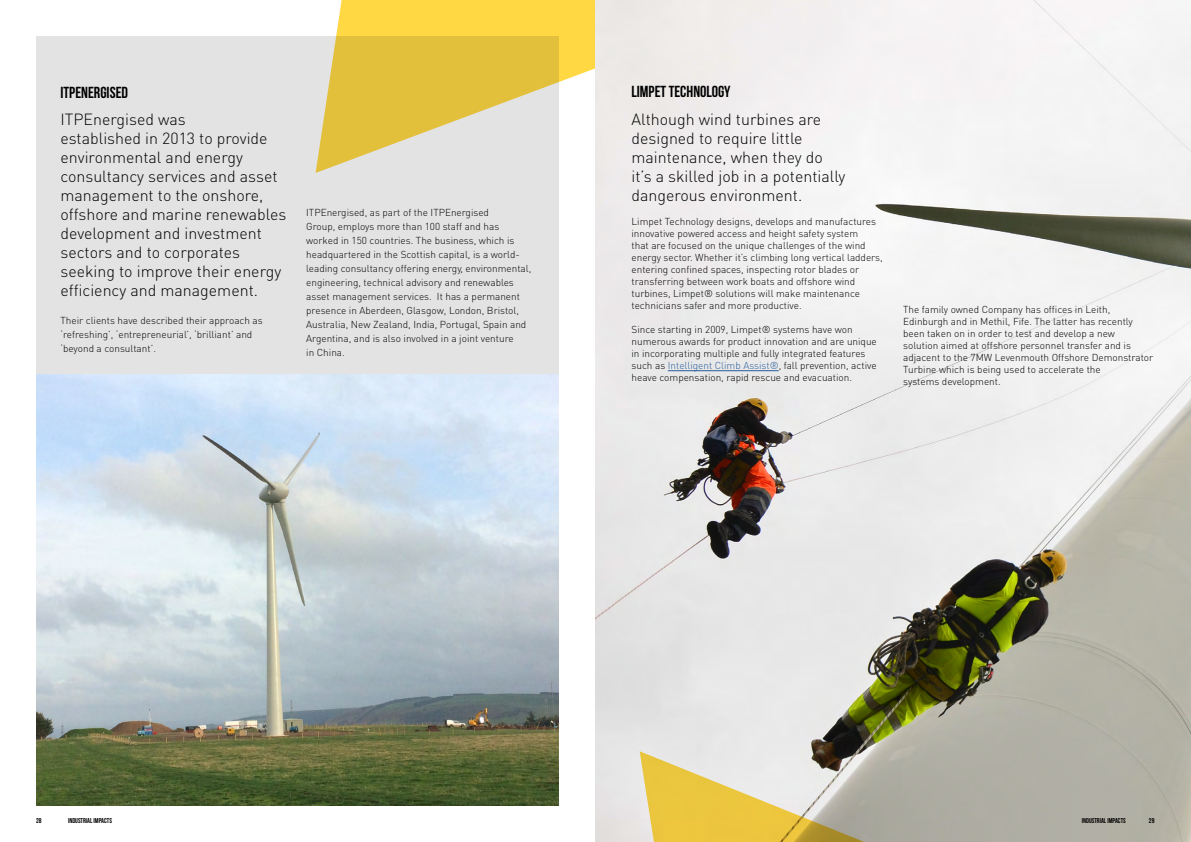
<style>
.page{position:relative;width:1191px;height:842px;background:#fff}
.page>*{position:absolute;margin:0;border:0;box-sizing:border-box;transform-origin:0 0}
.t1{font:300 16px/19px "DIN Pro";color:#000}
.t2{font:700 16px "Bebas Neue";color:#000}
.t3{font:300 10px/12px "DIN Pro";color:#000}
.t4{font:700 7px "Bebas Neue";color:#000}
.s1{color:#275b9b}
</style>
<div class="page">
<div style="left:36px;top:36px;width:522px;height:770px;background:#e3e3e3"></div>
<img style="left:36px;top:375px;width:522px;height:431px">
<svg style="left:315px;top:0;width:280px;height:173px"></svg>
<img style="left:595px;top:0;width:596px;height:842px">
<hr style="left:668px;top:370px;width:110px;height:1px;background:#275b9b">
<svg style="left:639px;top:751px;width:527px;height:91px;background:#c2ba98"></svg>
<h1 class="t2" style="left:60px;top:84px;width:69px">ITPENERGISED</h1>
<p class="t1" style="left:60px;top:109px;width:227px">ITPEnergised was<br>established in 2013 to provide environmental and energy consultancy services and asset management to the onshore, offshore and marine renewables development and investment sectors and to corporates seeking to improve their energy efficiency and management.</p>
<p class="t3" style="left:60px;top:313px;width:204px;line-height:14px">Their clients have described their approach as ‘refreshing’, ‘entrepreneurial’, ‘brilliant’ and ‘beyond a consultant’.</p>
<p class="t3" style="left:306px;top:205px;width:226px;line-height:14px">ITPEnergised, as part of the ITPEnergised<br>Group, employs more than 100 staff and has worked in 150 countries. The business, which is headquartered in the Scottish capital, is a world&shy;leading consultancy offering energy, environmental, engineering, technical advisory and renewables asset management services. It has a permanent presence in Aberdeen, Glasgow, London, Bristol, Australia, New Zealand, India, Portugal, Spain and Argentina, and is also involved in a joint venture<br>in China.</p>
<h1 class="t2" style="left:631px;top:83px;width:101px">LIMPET TECHNOLOGY</h1>
<h1 class="t1" style="left:631px;top:109px;width:215px">Although wind turbines are designed to require little maintenance, when they do it’s a skilled job in a potentially dangerous environment.</h1>
<p class="t3" style="left:631px;top:215px;width:253px">Limpet Technology designs, develops and manufactures innovative powered access and height safety system<br>that are focused on the unique challenges of the wind energy sector. Whether it’s climbing long vertical ladders, entering confined spaces, inspecting rotor blades or transferring between work boats and offshore wind turbines, Limpet® solutions will make maintenance technicians safer and more productive.</p>
<p class="t3" style="left:631px;top:323px;width:247px">Since starting in 2009, Limpet® systems have won numerous awards for product innovation and are unique in incorporating multiple and fully integrated features such as <span class="s1">Intelligent Climb Assist®</span>, fall prevention, active heave compensation, rapid rescue and evacuation.</p>
<p class="t3" style="left:903px;top:303px;width:252px">The family owned Company has offices in Leith, Edinburgh and in Methil, Fife. The latter has recently been taken on in order to test and develop a new<br>solution aimed at offshore personnel transfer and is adjacent to the 7MW Levenmouth Offshore Demonstrator Turbine which is being used to accelerate the<br>systems development.</p>
<p class="t4" style="left:36px;top:817px;width:7px">28</p>
<p class="t4" style="left:68px;top:817px;width:45px">INDUSTRIAL IMPACTS</p>
<p class="t4" style="left:1081px;top:817px;width:45px">INDUSTRIAL IMPACTS</p>
<p class="t4" style="left:1148px;top:817px;width:7px">29</p>
</div>
